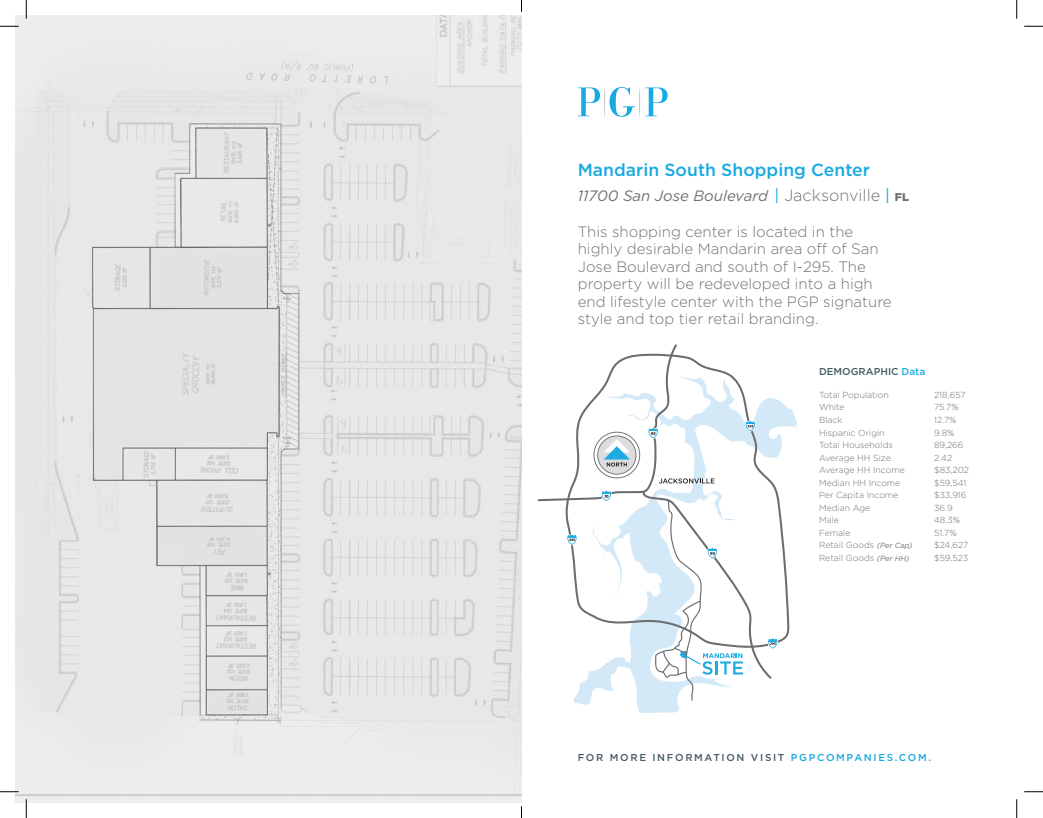
<style>
.page{position:relative;width:1043px;height:818px;background:#fff}
.page>*{position:absolute;margin:0;border:0;box-sizing:border-box;transform-origin:0 0}
.t1{font:500 17.5px "Gotham";color:#19aae1}
.t2{font:300 15px/17.5px "Gotham";color:#717074}
.t3{font:italic 15px "Gotham";color:#717074}
.t4{font:500 10px "Gotham";letter-spacing:.17em;color:#445a66}
.t5{font:500 10px "Gotham";color:#445a66}
.t6{font:300 8.75px "Gotham";color:#717074}
.s1{font-style:normal;font-size:16.25px;color:#19aae1}
.s2{font-weight:300;font-style:normal;font-size:16.25px}
.s3{font-weight:900;font-style:normal;font-size:11.25px}
.s4{color:#19aae1}
.s5{font-weight:400;font-style:italic;font-size:7.5px}
</style>
<div class="page">
<img style="left:15px;top:15px;width:506px;height:787px">
<svg style="left:577px;top:87px;width:23px;height:29px"></svg>
<svg style="left:645px;top:87px;width:22px;height:29px"></svg>
<svg style="left:609px;top:87px;width:26px;height:30px"></svg>
<hr style="left:604px;top:85px;width:1px;height:34px;background:#c7ccce;border-radius:50%">
<hr style="left:639px;top:85px;width:1px;height:34px;background:#c7ccce;border-radius:50%">
<svg style="left:573px;top:408px;width:224px;height:304px"></svg>
<svg style="left:778px;top:400px;width:11px;height:247px"></svg>
<svg style="left:537px;top:344px;width:241px;height:356px"></svg>
<svg style="left:0;top:25px;width:19px;height:2px"></svg>
<svg style="left:1024px;top:25px;width:18px;height:2px"></svg>
<svg style="left:0;top:790px;width:19px;height:2px"></svg>
<svg style="left:1024px;top:791px;width:18px;height:1px"></svg>
<svg style="left:25px;top:0;width:2px;height:19px"></svg>
<svg style="left:25px;top:799px;width:2px;height:19px"></svg>
<svg style="left:1016px;top:0;width:1px;height:19px"></svg>
<svg style="left:1016px;top:799px;width:1px;height:19px"></svg>
<svg style="left:521px;top:806px;width:1px;height:12px"></svg>
<h1 class="t1" style="left:578px;top:160px;width:294px">Mandarin South Shopping Center</h1>
<h2 class="t3" style="left:578px;top:188px;width:333px">11700 San Jose Boulevard <span class="s1">|</span> <span class="s2">Jacksonville</span> <span class="s1">|</span> <span class="s3">FL</span></h2>
<p class="t2" style="left:578px;top:222px;width:315px">This shopping center is located in the highly desirable Mandarin area off of San Jose Boulevard and south of I-295. The property will be redeveloped into a high end lifestyle center with the PGP signature style and top tier retail branding.</p>
<p class="t5" style="left:819px;top:366px;width:108px">DEMOGRAPHIC <span class="s4">Data</span></p>
<p class="t6" style="left:819px;top:390px;width:71px">Total Population</p>
<p class="t6" style="left:934px;top:390px;width:33px">218,657</p>
<p class="t6" style="left:819px;top:402px;width:27px">White</p>
<p class="t6" style="left:934px;top:402px;width:26px">75.7%</p>
<p class="t6" style="left:819px;top:415px;width:25px">Black</p>
<p class="t6" style="left:934px;top:415px;width:24px">12.7%</p>
<p class="t6" style="left:819px;top:427px;width:67px">Hispanic Origin</p>
<p class="t6" style="left:934px;top:427px;width:22px">9.8%</p>
<p class="t6" style="left:819px;top:440px;width:75px">Total Households</p>
<p class="t6" style="left:934px;top:440px;width:31px">89,266</p>
<p class="t6" style="left:819px;top:452px;width:73px">Average HH Size</p>
<p class="t6" style="left:934px;top:452px;width:20px">2.42</p>
<p class="t6" style="left:819px;top:465px;width:87px">Average HH Income</p>
<p class="t6" style="left:934px;top:465px;width:36px">$83,202</p>
<p class="t6" style="left:819px;top:477px;width:83px">Median HH Income</p>
<p class="t6" style="left:934px;top:477px;width:34px">$59,541</p>
<p class="t6" style="left:819px;top:490px;width:81px">Per Capita Income</p>
<p class="t6" style="left:934px;top:490px;width:34px">$33,916</p>
<p class="t6" style="left:819px;top:502px;width:53px">Median Age</p>
<p class="t6" style="left:934px;top:502px;width:20px">36.9</p>
<p class="t6" style="left:819px;top:515px;width:21px">Male</p>
<p class="t6" style="left:934px;top:515px;width:27px">48.3%</p>
<p class="t6" style="left:819px;top:527px;width:33px">Female</p>
<p class="t6" style="left:934px;top:527px;width:24px">51.7%</p>
<p class="t6" style="left:819px;top:540px;width:95px">Retail Goods <span class="s5">(Per Cap)</span></p>
<p class="t6" style="left:934px;top:540px;width:36px">$24,627</p>
<p class="t6" style="left:819px;top:552px;width:92px">Retail Goods <span class="s5">(Per HH)</span></p>
<p class="t6" style="left:934px;top:552px;width:36px">$59,523</p>
<p class="t4" style="left:578px;top:751px;width:355px">FOR MORE INFORMATION VISIT <span class="s4">PGPCOMPANIES.COM.</span></p>
</div>
